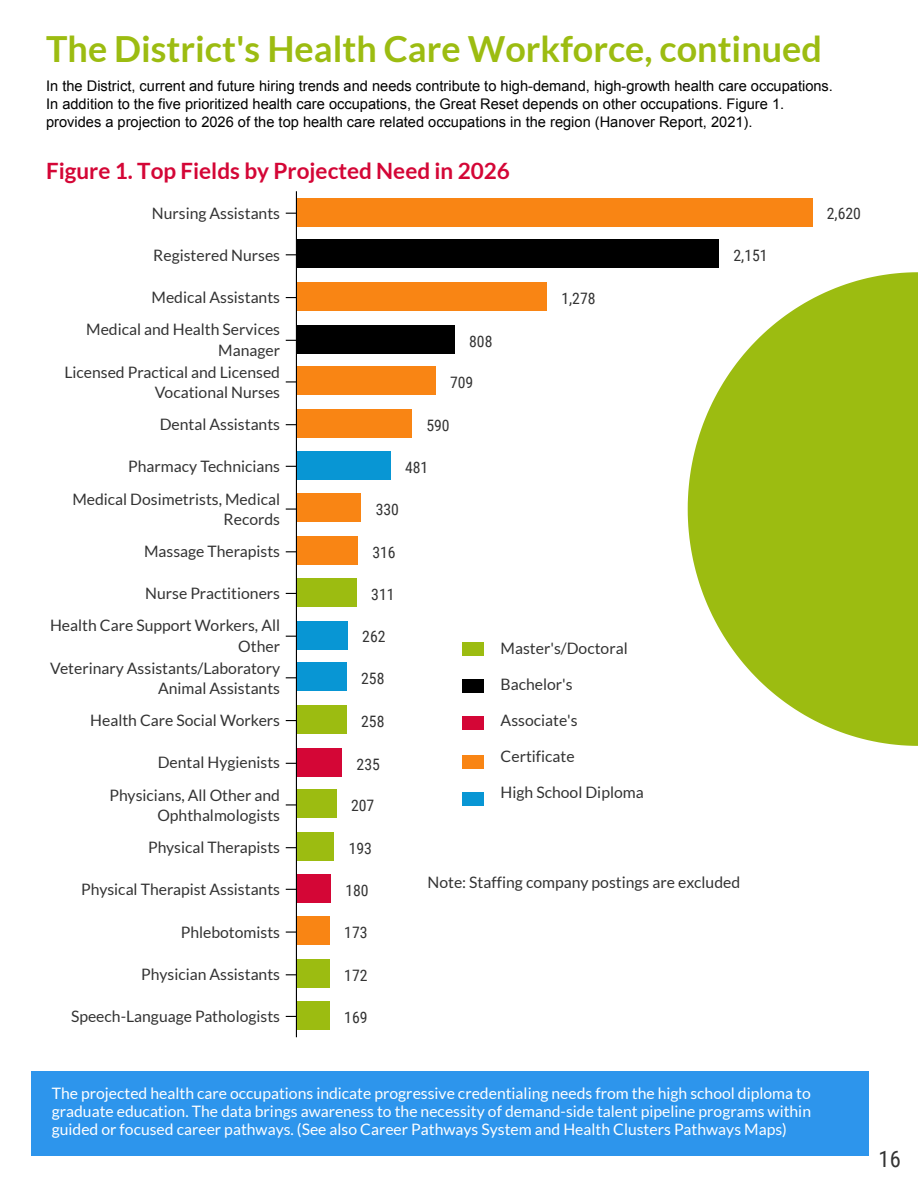
<style>
.page{position:relative;width:918px;height:1188px;background:#fff}
.page>*{position:absolute;margin:0;border:0;box-sizing:border-box;transform-origin:0 0}
.t1{font:700 36px "Lato";color:#9cbc11}
.t2{font:700 22.5px "Lato";color:#d40636}
.t3{font:22.5px "Roboto Condensed";color:#333}
.t4{font:15.75px/32.2px "Lato";color:#333;text-align:right}
.t5{font:15.75px/18px "Lato";color:#fff;text-align:justify}
.t6{font:15.75px "Roboto Condensed";color:#333}
.t7{font:14.7px/18px "Arial";color:#000}
</style>
<div class="page">
<div style="left:32px;top:1071px;width:837px;height:84px;background:#2d95ec"></div>
<svg style="left:688px;top:272px;width:230px;height:474px;fill:#9cbc11"></svg>
<svg style="left:286px;top:381px;width:10px;height:2px"></svg>
<svg style="left:286px;top:508px;width:10px;height:2px"></svg>
<svg style="left:286px;top:804px;width:10px;height:2px"></svg>
<svg style="left:286px;top:931px;width:10px;height:2px"></svg>
<hr style="left:296px;top:191px;width:1px;height:846px;background:#000">
<div style="left:297px;top:198px;width:515px;height:28px;background:#f98514"></div>
<div style="left:297px;top:240px;width:422px;height:28px;background:#000"></div>
<div style="left:297px;top:282px;width:250px;height:28px;background:#f98514"></div>
<div style="left:297px;top:325px;width:158px;height:28px;background:#000"></div>
<div style="left:297px;top:367px;width:138px;height:28px;background:#f98514"></div>
<div style="left:297px;top:409px;width:115px;height:29px;background:#f98514"></div>
<div style="left:297px;top:451px;width:93px;height:28px;background:#0896d4"></div>
<div style="left:297px;top:494px;width:64px;height:28px;background:#f98514"></div>
<div style="left:297px;top:537px;width:61px;height:28px;background:#f98514"></div>
<div style="left:297px;top:578px;width:60px;height:28px;background:#9cbc11"></div>
<div style="left:297px;top:621px;width:51px;height:28px;background:#0896d4"></div>
<div style="left:297px;top:663px;width:50px;height:28px;background:#0896d4"></div>
<div style="left:297px;top:705px;width:50px;height:28px;background:#9cbc11"></div>
<div style="left:297px;top:748px;width:45px;height:28px;background:#d40636"></div>
<div style="left:297px;top:790px;width:39px;height:28px;background:#9cbc11"></div>
<div style="left:297px;top:832px;width:37px;height:29px;background:#9cbc11"></div>
<div style="left:297px;top:874px;width:34px;height:28px;background:#d40636"></div>
<div style="left:297px;top:917px;width:33px;height:28px;background:#f98514"></div>
<div style="left:297px;top:960px;width:33px;height:28px;background:#9cbc11"></div>
<div style="left:297px;top:1001px;width:33px;height:28px;background:#9cbc11"></div>
<div style="left:462px;top:642px;width:22px;height:14px;background:#9cbc11"></div>
<div style="left:462px;top:680px;width:22px;height:13px;background:#000"></div>
<div style="left:462px;top:717px;width:22px;height:13px;background:#d40636"></div>
<div style="left:462px;top:755px;width:22px;height:13px;background:#f98514"></div>
<div style="left:462px;top:792px;width:22px;height:14px;background:#0896d4"></div>
<h1 class="t1" style="left:46px;top:28px;width:777px">The District's Health Care Workforce, continued</h1>
<p class="t7" style="left:46px;top:77px;width:788px">In the District, current and future hiring trends and needs contribute to high-demand, high-growth health care occupations.<br>In addition to the five prioritized health care occupations, the Great Reset depends on other occupations. Figure 1. provides a projection to 2026 of the top health care related occupations in the region (Hanover Report, 2021).</p>
<h2 class="t2" style="left:46px;top:158px;width:465px">Figure 1. Top Fields by Projected Need in 2026</h2>
<p class="t4" style="left:152px;top:197px;width:130px">Nursing Assistants</p>
<p class="t4" style="left:153px;top:239px;width:128px">Registered Nurses</p>
<p class="t4" style="left:86px;top:281px;width:195px">Medical Assistants<br>Medical and Health Services</p>
<p class="t4" style="left:64px;top:339px;width:217px;line-height:22px">Manager<br>Licensed Practical and Licensed</p>
<p class="t4" style="left:155px;top:376px;width:127px;text-align:center">Vocational Nurses<br>Dental Assistants</p>
<p class="t4" style="left:72px;top:450px;width:209px">Pharmacy Technicians<br>Medical Dosimetrists, Medical</p>
<p class="t4" style="left:144px;top:503px;width:138px">Records<br>Massage Therapists</p>
<p class="t4" style="left:50px;top:577px;width:232px">Nurse Practitioners<br>Health Care Support Workers, All</p>
<p class="t4" style="left:50px;top:635px;width:231px;line-height:22px">Other<br>Veterinary Assistants/Laboratory</p>
<p class="t4" style="left:90px;top:672px;width:191px">Animal Assistants<br>Health Care Social Workers</p>
<p class="t4" style="left:110px;top:747px;width:172px">Dental Hygienists<br>Physicians, All Other and</p>
<p class="t4" style="left:148px;top:799px;width:134px;text-align:center">Ophthalmologists<br>Physical Therapists</p>
<p class="t4" style="left:81px;top:873px;width:200px">Physical Therapist Assistants</p>
<p class="t4" style="left:181px;top:916px;width:101px">Phlebotomists</p>
<p class="t4" style="left:141px;top:958px;width:140px">Physician Assistants</p>
<p class="t4" style="left:71px;top:1000px;width:211px">Speech-Language Pathologists</p>
<p class="t6" style="left:469px;top:330px;width:25px">808</p>
<p class="t6" style="left:450px;top:371px;width:25px">709</p>
<p class="t6" style="left:426px;top:414px;width:25px">590</p>
<p class="t6" style="left:405px;top:456px;width:25px">481</p>
<p class="t6" style="left:561px;top:287px;width:36px">1,278</p>
<p class="t6" style="left:734px;top:244px;width:36px">2,151</p>
<p class="t6" style="left:376px;top:499px;width:25px">330</p>
<p class="t6" style="left:372px;top:541px;width:25px">316</p>
<p class="t6" style="left:371px;top:583px;width:25px">311</p>
<p class="t6" style="left:362px;top:626px;width:25px">262</p>
<p class="t6" style="left:361px;top:667px;width:25px">258</p>
<p class="t6" style="left:361px;top:710px;width:25px">258</p>
<p class="t6" style="left:357px;top:753px;width:25px">235</p>
<p class="t6" style="left:351px;top:794px;width:25px">207</p>
<p class="t6" style="left:349px;top:837px;width:25px">193</p>
<p class="t6" style="left:345px;top:879px;width:25px">180</p>
<p class="t6" style="left:344px;top:922px;width:25px">173</p>
<p class="t6" style="left:344px;top:964px;width:25px">172</p>
<p class="t6" style="left:344px;top:1006px;width:25px">169</p>
<p class="t4" style="left:501px;top:632px;width:129px">Master's/Doctoral</p>
<p class="t4" style="left:501px;top:668px;width:74px">Bachelor's</p>
<p class="t4" style="left:501px;top:704px;width:79px">Associate's</p>
<p class="t4" style="left:501px;top:740px;width:76px">Certificate</p>
<p class="t4" style="left:501px;top:776px;width:145px">High School Diploma</p>
<p class="t4" style="left:428px;top:866px;width:314px">Note: Staffing company postings are excluded</p>
<p class="t6" style="left:827px;top:203px;width:36px">2,620</p>
<p class="t5" style="left:52px;top:1084px;width:761px">The projected health care occupations indicate progressive credentialing needs from the high school diploma to graduate education. The data brings awareness to the necessity of demand-side talent pipeline programs within guided or focused career pathways. (See also Career Pathways System and Health Clusters Pathways Maps)</p>
<h2 class="t3" style="left:879px;top:1143px;width:24px">16</h2>
</div>
